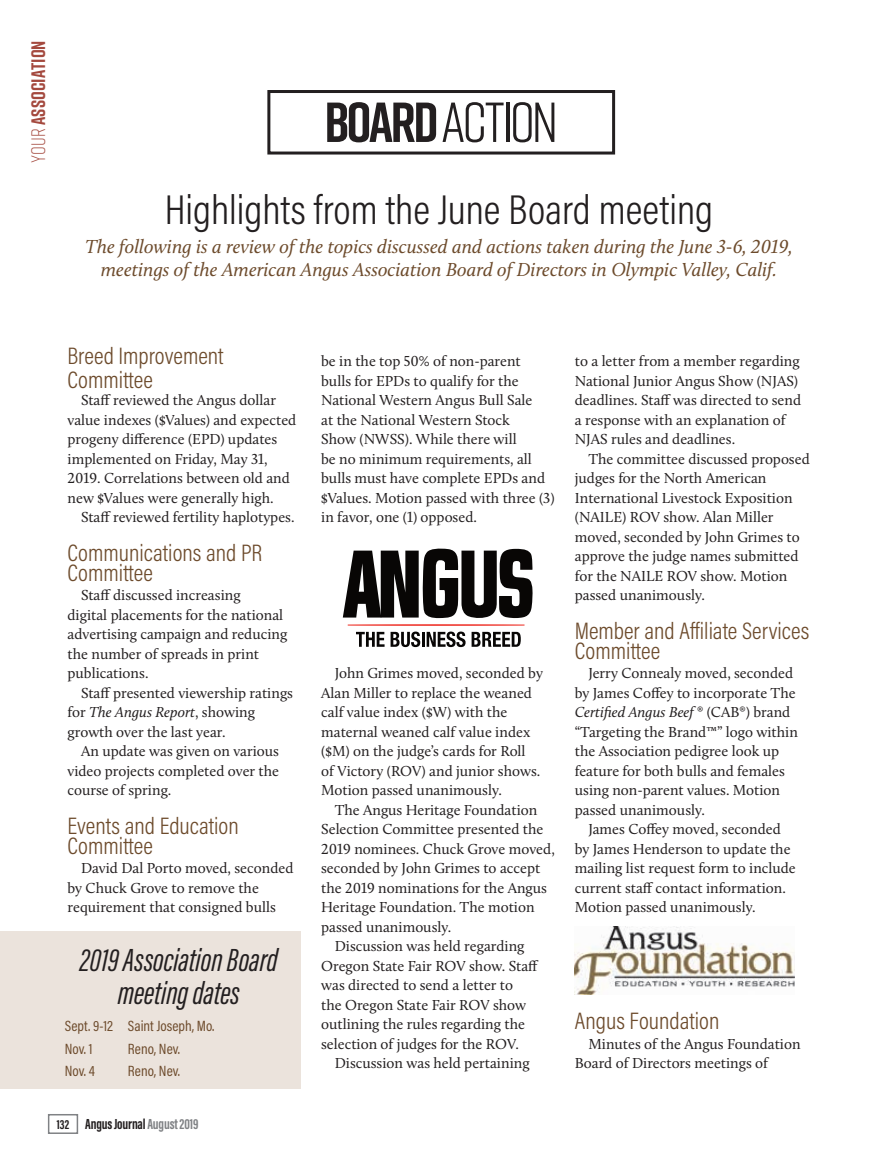
<style>
.page{position:relative;width:878px;height:1168px;background:#fff}
.page>*{position:absolute;margin:0;border:0;box-sizing:border-box;transform-origin:0 0}
.Column_Title{font:56.25px "Rift";letter-spacing:-.05em;color:#231f20}
.Column_1_Head{font:300 42px "Acumin Pro Cond";color:#231f20}
.Sidebar_headline_box{font:italic 33px/33px "Acumin Pro Extra Cond";color:#231f20;text-align:center}
.Body_Text{font:300 24px/19.5px "Acumin Pro Cond";color:#6d4b2c}
.Subhead{font:300 24px/24px "Acumin Pro Cond";color:#6d4b2c}
.T2_Deck{font:italic 19.5px/22.5px "Calluna";color:#6d4b2c;text-align:center}
.t1{font:700 19.5px "Rift";letter-spacing:.005em;color:#a4493e}
.Body_Text-2{font:15px/19.5px "Calluna";color:#231f20}
.sidebar_body_box{font:15px "Acumin Pro Cond";color:#6d4b2c}
.t2{font:700 15px "Acumin Pro Extra Cond";letter-spacing:-.01em;color:#231f20}
.s1{font-weight:300}
.s2{font-weight:700}
.s3{font-style:italic}
.s4{font-size:13.5px}
.s5{color:#808285}
</style>
<div class="page">
<div style="left:267px;top:90px;width:348px;height:64px;border:3px solid #231f20"></div>
<svg style="left:356px;top:632px;width:28px;height:15px"></svg>
<svg style="left:390px;top:631px;width:75px;height:16px"></svg>
<svg style="left:471px;top:632px;width:49px;height:15px"></svg>
<svg style="left:343px;top:548px;width:189px;height:77px"></svg>
<div style="left:0;top:932px;width:300px;height:157px;background:#ebe3dc"></div>
<img style="left:574px;top:926px;width:220px;height:69px">
<div style="left:48px;top:1114px;width:30px;height:20px;border:2px solid #808285"></div>
<h3 class="t1" style="left:24px;top:163px;width:124px;rotate:-90deg"><span class="s1">Your</span> ASSOCIATION</h3>
<p class="Column_Title" style="left:324px;top:83px;width:235px"><span class="s2">BOARD</span> ACTION</p>
<p class="Column_1_Head" style="left:165px;top:183px;width:550px">Highlights from the June Board meeting</p>
<p class="T2_Deck" style="left:85px;top:235px;width:709px">The following is a review of the topics discussed and actions taken during the June 3-6, 2019, meetings of the American Angus Association Board of Directors in Olympic Valley, Calif.</p>
<p class="Subhead" style="left:68px;top:343px;width:158px">Breed Improvement<br>Committee</p>
<p class="Body_Text-2" style="left:68px;top:390px;width:230px;text-indent:14px">Staff reviewed the Angus dollar value indexes ($Values) and expected progeny difference (EPD) updates implemented on Friday, May 31, 2019. Correlations between old and new $Values were generally high.</p>
<p class="Body_Text-2" style="left:81px;top:507px;width:215px">Staff reviewed fertility haplotypes.</p>
<p class="Body_Text" style="left:68px;top:543px;width:196px">Communications and PR<br>Committee</p>
<p class="Body_Text-2" style="left:68px;top:585px;width:221px;text-indent:14px">Staff discussed increasing<br>digital placements for the national advertising campaign and reducing the number of spreads in print publications.</p>
<p class="Body_Text-2" style="left:68px;top:683px;width:227px;text-indent:14px">Staff presented viewership ratings for <span class="s3">The Angus Report</span>, showing growth over the last year.</p>
<p class="Body_Text-2" style="left:68px;top:741px;width:213px;text-align:justify;text-indent:14px">An update was given on various video projects completed over the course of spring.</p>
<p class="Body_Text" style="left:68px;top:816px;width:173px">Events and Education<br>Committee</p>
<p class="Body_Text-2" style="left:68px;top:858px;width:227px;text-indent:14px">David Dal Porto moved, seconded by Chuck Grove to remove the requirement that consigned bulls</p>
<p class="Sidebar_headline_box" style="left:80px;top:944px;width:200px">2019 Association Board meeting dates</p>
<p class="sidebar_body_box" style="left:65px;top:1016px;width:151px">Sept. 9-12 Saint Joseph, Mo.</p>
<p class="sidebar_body_box" style="left:65px;top:1039px;width:29px">Nov. 1</p>
<p class="sidebar_body_box" style="left:128px;top:1039px;width:54px">Reno, Nev.</p>
<p class="sidebar_body_box" style="left:65px;top:1061px;width:32px">Nov. 4</p>
<p class="sidebar_body_box" style="left:128px;top:1061px;width:54px">Reno, Nev.</p>
<p class="t2" style="left:57px;top:1115px;width:143px"><span class="s4">132</span> Angus Journal <span class="s5">August 2019</span></p>
<p class="Body_Text-2" style="left:321px;top:351px;width:235px">be in the top 50% of non-parent bulls for EPDs to qualify for the<br>National Western Angus Bull Sale<br>at the National Western Stock<br>Show (NWSS). While there will<br>be no minimum requirements, all bulls must have complete EPDs and $Values. Motion passed with three (3) in favor, one (1) opposed.</p>
<p class="Body_Text-2" style="left:321px;top:663px;width:223px;text-indent:14px">John Grimes moved, seconded by<br>Alan Miller to replace the weaned calf value index ($W) with the maternal weaned calf value index ($M) on the judge’s cards for Roll<br>of Victory (ROV) and junior shows.<br>Motion passed unanimously.</p>
<p class="Body_Text-2" style="left:321px;top:800px;width:235px;text-indent:14px">The Angus Heritage Foundation<br>Selection Committee presented the<br>2019 nominees. Chuck Grove moved, seconded by John Grimes to accept the 2019 nominations for the Angus<br>Heritage Foundation. The motion passed unanimously.</p>
<p class="Body_Text-2" style="left:321px;top:936px;width:219px;text-indent:14px">Discussion was held regarding<br>Oregon State Fair ROV show. Staff was directed to send a letter to<br>the Oregon State Fair ROV show outlining the rules regarding the selection of judges for the ROV.</p>
<p class="Body_Text-2" style="left:334px;top:1053px;width:196px">Discussion was held pertaining</p>
<p class="Body_Text-2" style="left:574px;top:351px;width:228px">to a letter from a member regarding National Junior Angus Show (NJAS) deadlines. Staff was directed to send a response with an explanation of NJAS rules and deadlines.</p>
<p class="Body_Text-2" style="left:574px;top:449px;width:236px;text-indent:14px">The committee discussed proposed judges for the North American<br>International Livestock Exposition (NAILE) ROV show. Alan Miller moved, seconded by John Grimes to approve the judge names submitted for the NAILE ROV show. Motion passed unanimously.</p>
<p class="Body_Text" style="left:574px;top:621px;width:236px">Member and Affiliate Services<br>Committee</p>
<p class="Body_Text-2" style="left:574px;top:663px;width:224px;text-indent:14px">Jerry Connealy moved, seconded by James Coffey to incorporate The<br><span class="s3">Certified Angus Beef</span> ® (CAB®) brand “Targeting the Brand™” logo within the Association pedigree look up feature for both bulls and females using non-parent values. Motion passed unanimously.</p>
<p class="Body_Text-2" style="left:574px;top:819px;width:222px;text-indent:14px">James Coffey moved, seconded by James Henderson to update the mailing list request form to include current staff contact information.<br>Motion passed unanimously.</p>
<p class="Body_Text" style="left:574px;top:1011px;width:146px">Angus Foundation</p>
<p class="Body_Text-2" style="left:574px;top:1034px;width:227px;text-indent:14px">Minutes of the Angus Foundation<br>Board of Directors meetings of</p>
</div>
